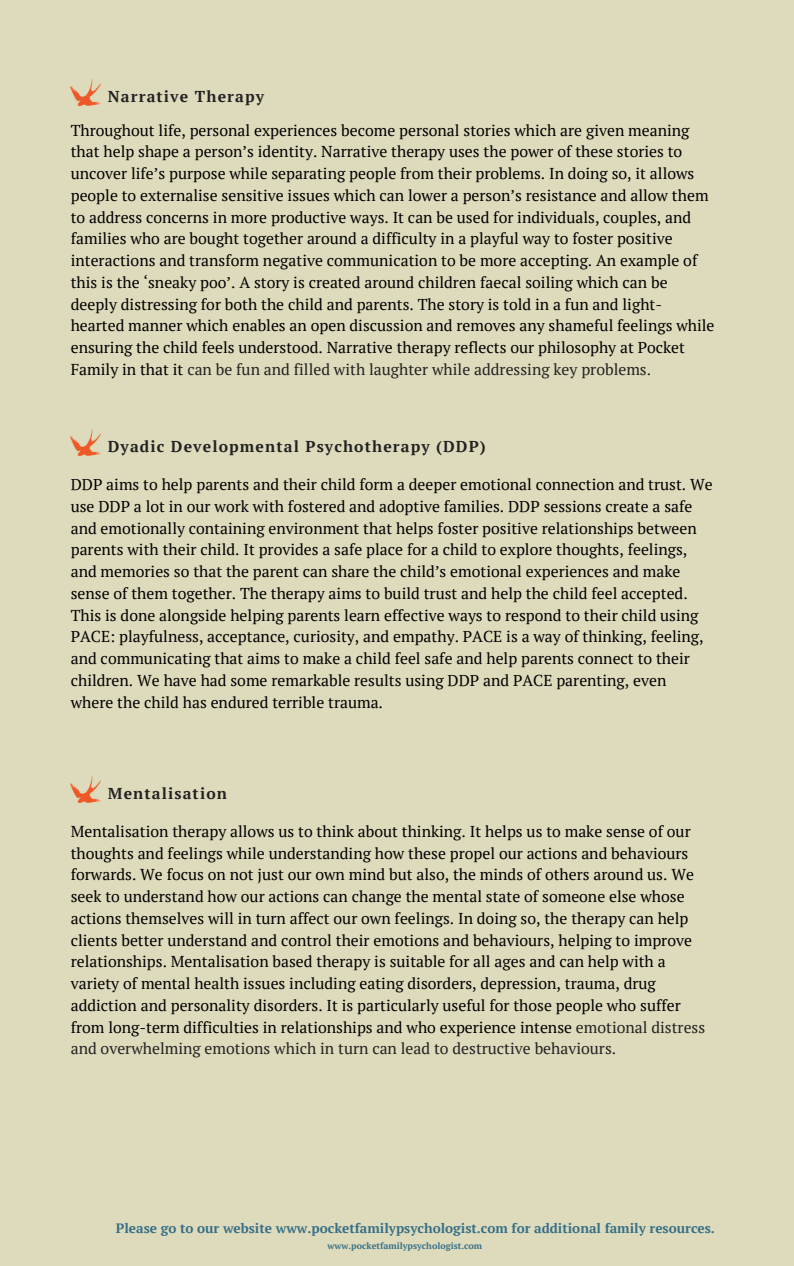
<style>
.page{position:relative;width:794px;height:1266px;background:#fff}
.page>*{position:absolute;margin:0;border:0;box-sizing:border-box;transform-origin:0 0}
.t1{font:15.75px/21.8px "PT Serif";color:#000}
.t2{font:700 15.75px "PT Serif";letter-spacing:.07em;color:#222}
.t3{font:700 13.5px "PT Serif";color:#366f87}
.t4{font:700 9px "PT Serif";color:#366f87}
.s1{color:#222}
</style>
<div class="page">
<div style="left:0;top:0;width:793px;height:1266px;background:#dedbbc"></div>
<img style="left:71px;top:79px;width:29px;height:27px">
<img style="left:71px;top:429px;width:29px;height:27px">
<img style="left:71px;top:776px;width:29px;height:27px">
<p class="t2" style="left:108px;top:86px;width:157px">Narrative Therapy</p>
<p class="t1" style="left:71px;top:119px;width:645px">Throughout life, personal experiences become personal stories which are given meaning that help shape a person’s identity. Narrative therapy uses the power of these stories to uncover life’s purpose while separating people from their problems. In doing so, it allows people to externalise sensitive issues which can lower a person’s resistance and allow them to address concerns in more productive ways. It can be used for individuals, couples, and families who are bought together around a difficulty in a playful way to foster positive interactions and transform negative communication to be more accepting. An example of this is the ‘sneaky poo’. A story is created around children faecal soiling which can be deeply distressing for both the child and parents. The story is told in a fun and light&shy;hearted manner which enables an open discussion and removes any shameful feelings while ensuring the child feels understood. Narrative therapy reflects our philosophy at Pocket Family in that it <span class="s1">can be fun and filled with laughter while addressing key problems.</span></p>
<p class="t2" style="left:108px;top:436px;width:379px">Dyadic Developmental Psychotherapy (DDP)</p>
<p class="t1" style="left:71px;top:473px;width:643px">DDP aims to help parents and their child form a deeper emotional connection and trust. We use DDP a lot in our work with fostered and adoptive families. DDP sessions create a safe and emotionally containing environment that helps foster positive relationships between parents with their child. It provides a safe place for a child to explore thoughts, feelings, and memories so that the parent can share the child’s emotional experiences and make sense of them together. The therapy aims to build trust and help the child feel accepted.<br>This is done alongside helping parents learn effective ways to respond to their child using PACE: playfulness, acceptance, curiosity, and empathy. PACE is a way of thinking, feeling, and communicating that aims to make a child feel safe and help parents connect to their children. We have had some remarkable results using DDP and PACE parenting, even where the child has endured terrible trauma.</p>
<p class="t2" style="left:108px;top:783px;width:120px">Mentalisation</p>
<p class="t1" style="left:71px;top:820px;width:635px">Mentalisation therapy allows us to think about thinking. It helps us to make sense of our thoughts and feelings while understanding how these propel our actions and behaviours forwards. We focus on not just our own mind but also, the minds of others around us. We seek to understand how our actions can change the mental state of someone else whose actions themselves will in turn affect our own feelings. In doing so, the therapy can help clients better understand and control their emotions and behaviours, helping to improve relationships. Mentalisation based therapy is suitable for all ages and can help with a variety of mental health issues including eating disorders, depression, trauma, drug addiction and personality disorders. It is particularly useful for those people who suffer from long-term difficulties in relationships and who experience intense <span class="s1">emotional distress and overwhelming emotions which in turn can lead to destructive behaviours.</span></p>
<p class="t3" style="left:116px;top:1218px;width:600px">Please go to our website www.pocketfamilypsychologist.com for additional family resources.</p>
<p class="t4" style="left:327px;top:1239px;width:156px">www.pocketfamilypsychologist.com</p>
</div>
